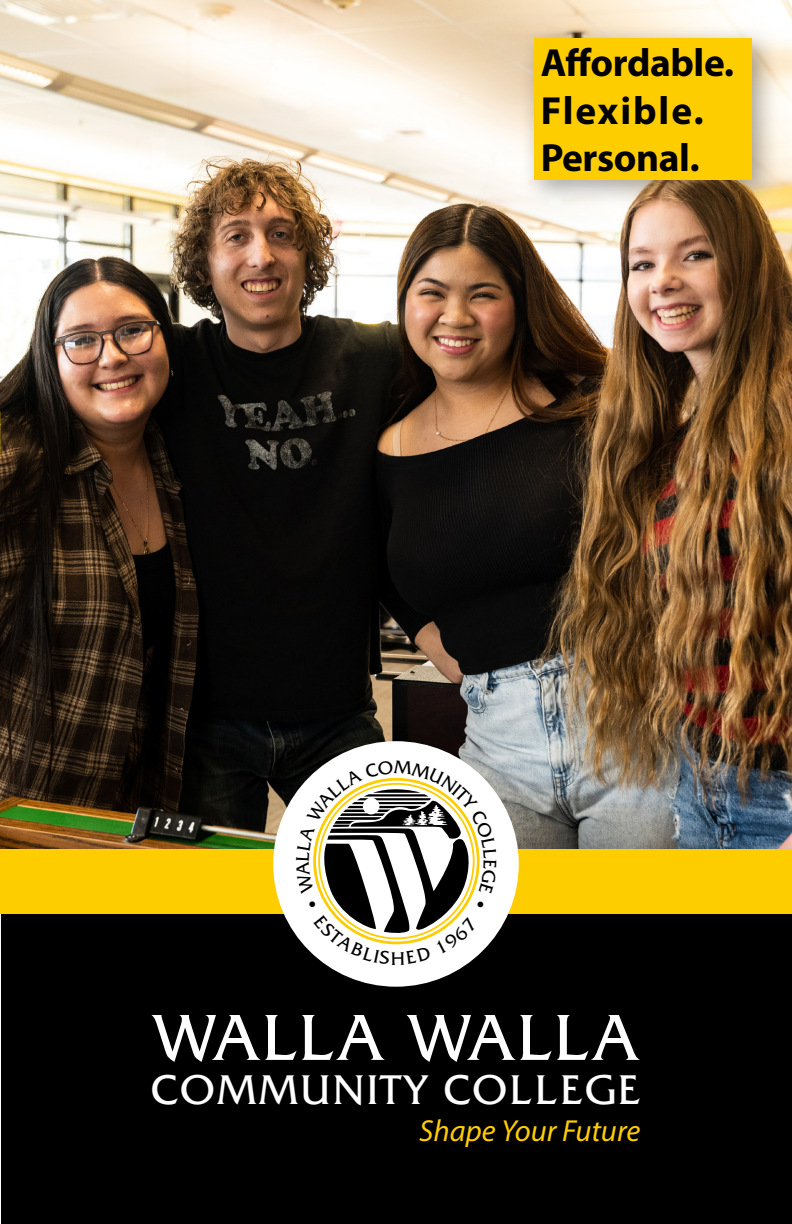
<style>
.page{position:relative;width:792px;height:1224px;background:#fff}
.page>*{position:absolute;margin:0;border:0;box-sizing:border-box;transform-origin:0 0}
.t1{font:68.2px "Friz Quadrata Std";letter-spacing:.02em;color:#fff}
.t2{font:43.6px "Friz Quadrata Std";letter-spacing:.06em;color:#fff}
.t3{font:700 39.4px/47.2px "Myriad Pro";letter-spacing:-.01em;color:#000}
.t4{font:italic 30.4px "Myriad Pro";color:#fecd00}
</style>
<div class="page">
<img style="left:0;top:0;width:792px;height:827px">
<img style="left:0;top:0;width:1px;height:404px">
<div style="left:1px;top:851px;width:791px;height:373px;background:#000"></div>
<div style="left:0;top:827px;width:792px;height:132px;background:#000;opacity:.34"></div>
<div style="left:0;top:849px;width:792px;height:65px;background:#fecd00"></div>
<div style="left:273px;top:741px;width:246px;height:246px;background:#fff;border-radius:50%"></div>
<div style="left:520px;top:24px;width:260px;height:185px;background:#000;opacity:.34"></div>
<div style="left:534px;top:38px;width:217px;height:142px;background:#fecd00"></div>
<svg style="left:296px;top:761px;width:201px;height:204px"></svg>
<p class="t3" style="left:541px;top:38px;width:195px">Affordable.<br>Flexible.<br>Personal.</p>
<p class="t1" style="left:152px;top:1000px;width:490px">WALLA WALLA</p>
<p class="t2" style="left:152px;top:1066px;width:490px">COMMUNITY COLLEGE</p>
<p class="t4" style="left:419px;top:1112px;width:223px">Shape Your Future</p>
</div>
